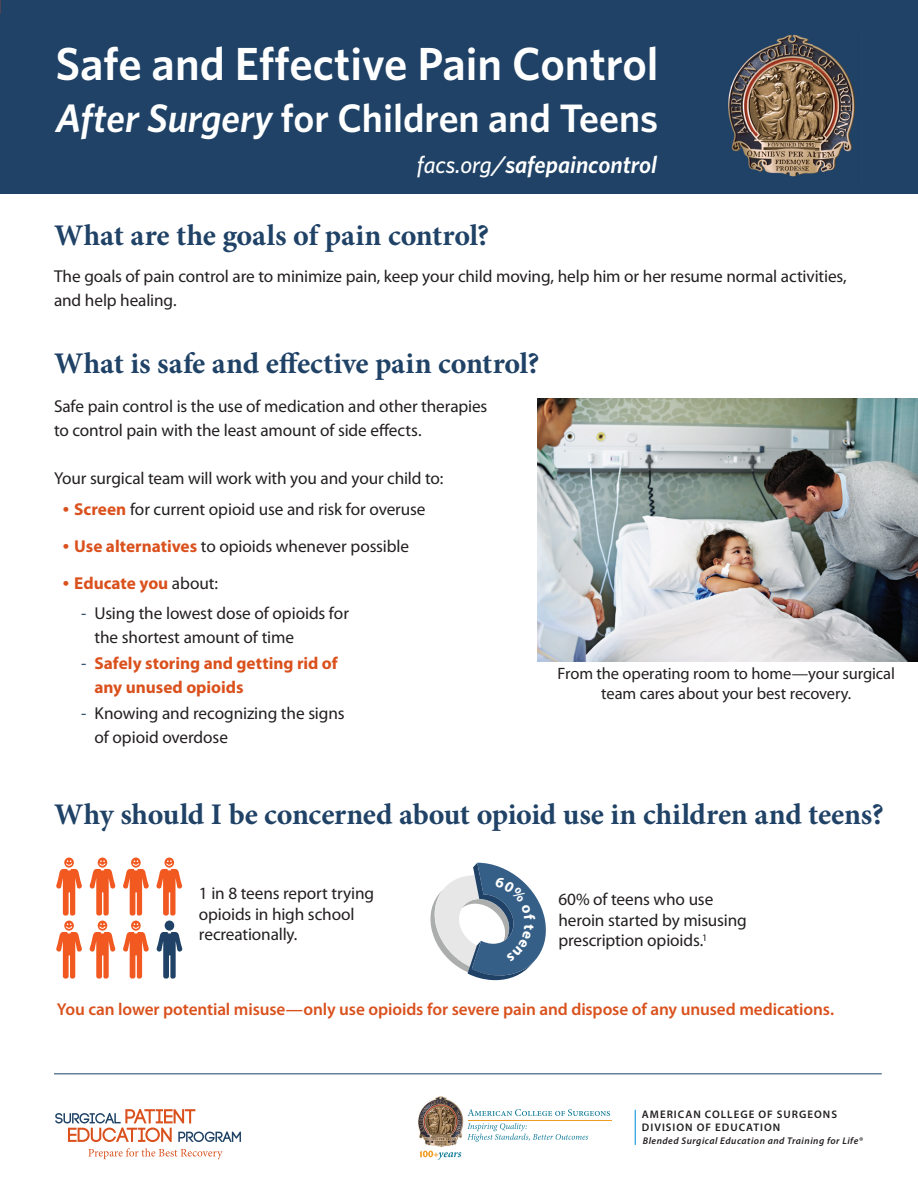
<style>
.page{position:relative;width:918px;height:1188px;background:#fff}
.page>*{position:absolute;margin:0;border:0;box-sizing:border-box;transform-origin:0 0}
.t1{font:600 46.5px "Whitney";color:#fff}
.t2{font:600 39.75px "Whitney";color:#fff}
.t3{font:700 30px "Minion Pro";letter-spacing:-.005em;color:#1f4266}
.t4{font:italic 600 24.15px "Whitney";color:#fff}
.t5{font:17.25px/24px "Myriad Pro";letter-spacing:-.01em;color:#231f20}
.t6{font:600 17.25px "Myriad Pro";letter-spacing:-.005em;color:#da511d}
.t7{font:700 17.25px/24px "Myriad Pro";color:#da511d}
.t8{font:16.5px/19.8px "Myriad Pro";letter-spacing:-.005em;color:#231f20;text-align:center}
.t9{font:600 10.95px/13.2px "Myriad Pro";letter-spacing:.09em;color:#231f20}
.t10{font:italic 600 9.75px "Myriad Pro";letter-spacing:.05em;color:#231f20}
.s1{font-style:italic}
.s2{font-weight:500}
.s3{font-family:"Century Schoolbook";font-weight:700;color:#da511d}
.s4{font-weight:700;color:#da511d}
.s5{font-family:"Century Schoolbook"}
.s6{font-weight:400;color:#231f20}
.s7{color:#1f4266}
.s8{font-weight:400;color:#1f4266}
</style>
<div class="page">
<div style="left:0;top:0;width:918px;height:193px;background:#1f4266"></div>
<svg style="left:55px;top:1109px;width:186px;height:33px"></svg>
<svg style="left:88px;top:1148px;width:135px;height:11px"></svg>
<hr style="left:635px;top:1110px;width:1px;height:35px;background:#0091d6">
<hr style="left:468px;top:1120px;width:143px;height:1px;background:#f09d24">
<svg style="left:468px;top:1109px;width:142px;height:7px"></svg>
<svg style="left:467px;top:1123px;width:121px;height:19px"></svg>
<svg style="left:419px;top:1151px;width:42px;height:9px"></svg>
<img style="left:418px;top:1097px;width:46px;height:49px">
<img style="left:728px;top:34px;width:127px;height:143px">
<svg style="left:64px;top:858px;width:10px;height:10px"></svg>
<svg style="left:56px;top:860px;width:26px;height:56px"></svg>
<div style="left:98px;top:858px;width:9px;height:10px;background:#f15921;border-radius:50%"></div>
<svg style="left:89px;top:860px;width:27px;height:56px"></svg>
<svg style="left:131px;top:858px;width:10px;height:10px"></svg>
<svg style="left:123px;top:860px;width:26px;height:56px"></svg>
<div style="left:165px;top:858px;width:9px;height:10px;background:#f15921;border-radius:50%"></div>
<svg style="left:156px;top:860px;width:26px;height:56px"></svg>
<svg style="left:64px;top:921px;width:10px;height:10px"></svg>
<svg style="left:56px;top:923px;width:26px;height:56px"></svg>
<div style="left:98px;top:921px;width:9px;height:10px;background:#f15921;border-radius:50%"></div>
<svg style="left:89px;top:923px;width:27px;height:56px"></svg>
<svg style="left:131px;top:921px;width:10px;height:10px"></svg>
<svg style="left:123px;top:923px;width:26px;height:56px"></svg>
<svg style="left:156px;top:932px;width:27px;height:47px"></svg>
<div style="left:165px;top:921px;width:9px;height:10px;background:#1f4266;border-radius:50%"></div>
<img style="left:537px;top:399px;width:381px;height:263px">
<hr style="left:54px;top:1073px;width:828px;height:1px;background:#1f4266">
<svg style="left:430px;top:863px;width:116px;height:117px"></svg>
<h1 class="t1" style="left:55px;top:33px;width:605px">Safe and Effective Pain Control</h1>
<h2 class="t2" style="left:55px;top:91px;width:604px"><span class="s1">After Surgery</span> for Children and Teens</h2>
<h3 class="t4" style="left:417px;top:149px;width:242px"><span class="s2">facs.org/</span>safepaincontrol</h3>
<h3 class="t3" style="left:54px;top:214px;width:437px">What are the goals of pain control?</h3>
<p class="t5" style="left:54px;top:264px;width:794px">The goals of pain control are to minimize pain, keep your child moving, help him or her resume normal activities, and help healing.</p>
<h3 class="t3" style="left:54px;top:342px;width:487px">What is safe and effective pain control?</h3>
<p class="t5" style="left:54px;top:393px;width:435px">Safe pain control is the use of medication and other therapies to control pain with the least amount of side effects.</p>
<p class="t5" style="left:54px;top:465px;width:391px">Your surgical team will work with you and your child to:</p>
<p class="t5" style="left:61px;top:497px;width:366px"><span class="s3">•</span> <span class="s4">Screen</span> for current opioid use and risk for overuse</p>
<p class="t5" style="left:61px;top:534px;width:350px"><span class="s3">•</span> <span class="s4">Use alternatives</span> to opioids whenever possible</p>
<p class="t7" style="left:61px;top:570px;width:159px"><span class="s5">•</span> Educate you <span class="s6">about:</span></p>
<p class="t5" style="left:95px;top:601px;width:256px;text-indent:-14px"><span class="s7">-</span> Using the lowest dose of opioids for the shortest amount of time</p>
<p class="t7" style="left:95px;top:651px;width:245px;text-indent:-14px"><span class="s8">-</span> Safely storing and getting rid of any unused opioids</p>
<p class="t5" style="left:95px;top:701px;width:252px;text-indent:-14px"><span class="s7">-</span> Knowing and recognizing the signs of opioid overdose</p>
<p class="t8" style="left:558px;top:664px;width:339px">From the operating room to home—your surgical team cares about your best recovery.</p>
<h3 class="t3" style="left:54px;top:793px;width:831px">Why should I be concerned about opioid use in children and teens?</h3>
<p class="t5" style="left:199px;top:883px;width:177px;line-height:20.7px">1 in 8 teens report trying opioids in high school recreationally.</p>
<p class="t5" style="left:558px;top:889px;width:190px;line-height:20.7px">60% of teens who use heroin started by misusing prescription opioids.<sup>1</sup></p>
<p class="t6" style="left:57px;top:998px;width:779px">You can lower potential misuse—only use opioids for severe pain and dispose of any unused medications.</p>
<p class="t9" style="left:642px;top:1107px;width:197px">AMERICAN COLLEGE OF SURGEONS<br>DIVISION OF EDUCATION</p>
<p class="t10" style="left:643px;top:1135px;width:221px">Blended Surgical Education and Training for Life®</p>
</div>
